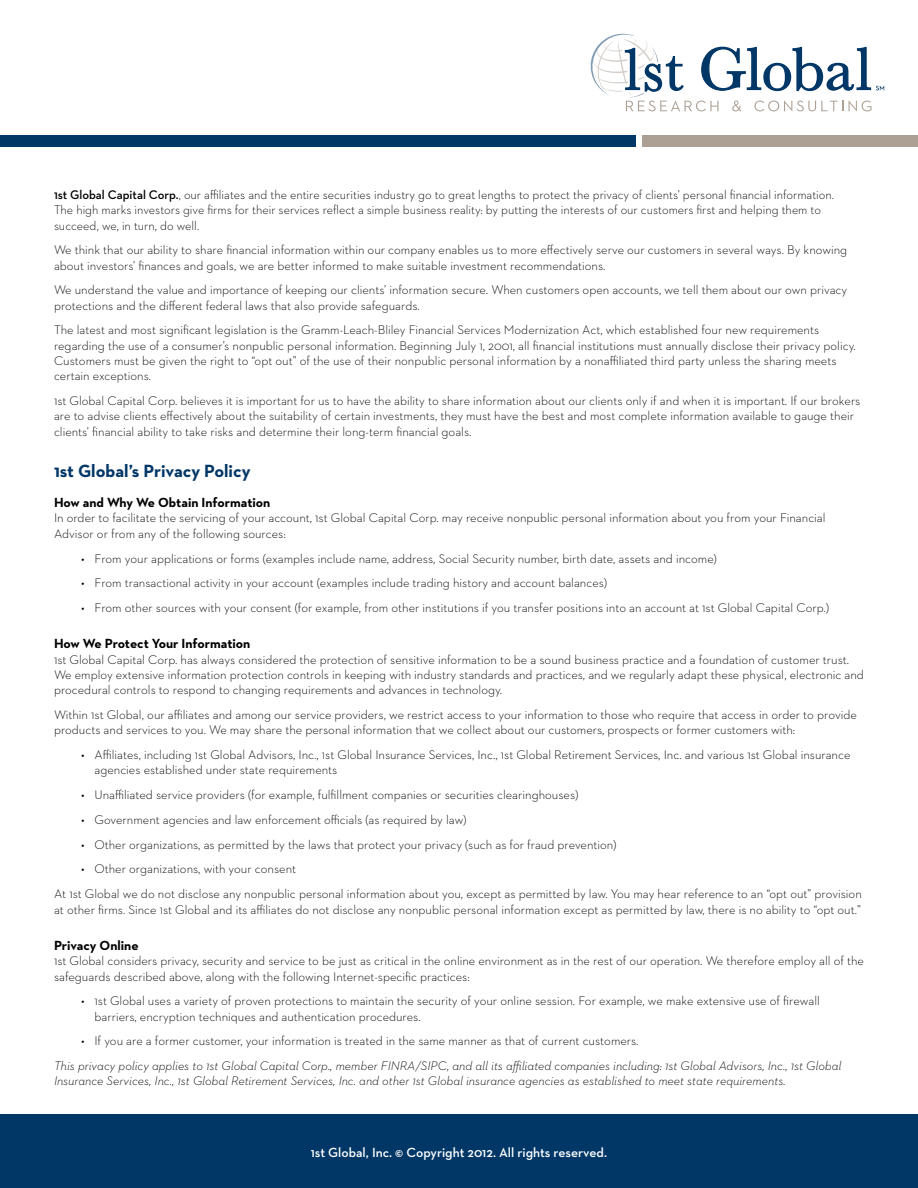
<style>
.page{position:relative;width:918px;height:1188px;background:#fff}
.page>*{position:absolute;margin:0;border:0;box-sizing:border-box;transform-origin:0 0}
.t1{font:700 18px "Neutraface 2 Text";color:#003767}
.t2{font:700 13.5px "Neutraface 2 Text";color:#000}
.t3{font:600 13.5px "Neutraface 2 Text";color:#fff}
.t4{font:300 12.75px/15.3px "Neutraface 2 Text";color:#000}
.t5{font:italic 300 12.75px/15.3px "Neutraface 2 Text";color:#000}
.s1{font-weight:600}
</style>
<div class="page">
<svg style="left:591px;top:34px;width:293px;height:77px"></svg>
<div style="left:0;top:135px;width:635px;height:12px;background:#003767"></div>
<div style="left:643px;top:135px;width:275px;height:12px;background:#aca095"></div>
<div style="left:0;top:1115px;width:918px;height:73px;background:#003767"></div>
<p class="t4" style="left:54px;top:187px;width:782px"><span class="s1">1st Global Capital Corp.</span>, our affiliates and the entire securities industry go to great lengths to protect the privacy of clients’ personal financial information.<br>The high marks investors give firms for their services reflect a simple business reality: by putting the interests of our customers first and helping them to succeed, we, in turn, do well.</p>
<p class="t4" style="left:54px;top:242px;width:795px">We think that our ability to share financial information within our company enables us to more effectively serve our customers in several ways. By knowing about investors’ finances and goals, we are better informed to make suitable investment recommendations.</p>
<p class="t4" style="left:54px;top:282px;width:795px">We understand the value and importance of keeping our clients’ information secure. When customers open accounts, we tell them about our own privacy protections and the different federal laws that also provide safeguards.</p>
<p class="t4" style="left:54px;top:322px;width:803px">The latest and most significant legislation is the Gramm-Leach-Bliley Financial Services Modernization Act, which established four new requirements regarding the use of a consumer’s nonpublic personal information. Beginning July 1, 2001, all financial institutions must annually disclose their privacy policy.<br>Customers must be given the right to “opt out” of the use of their nonpublic personal information by a nonaffiliated third party unless the sharing meets certain exceptions.</p>
<p class="t4" style="left:54px;top:393px;width:808px">1st Global Capital Corp. believes it is important for us to have the ability to share information about our clients only if and when it is important. If our brokers are to advise clients effectively about the suitability of certain investments, they must have the best and most complete information available to gauge their clients’ financial ability to take risks and determine their long-term financial goals.</p>
<h1 class="t1" style="left:54px;top:460px;width:198px">1st Global’s Privacy Policy</h1>
<p class="t2" style="left:54px;top:494px;width:218px">How and Why We Obtain Information</p>
<p class="t4" style="left:54px;top:510px;width:773px">In order to facilitate the servicing of your account, 1st Global Capital Corp. may receive nonpublic personal information about you from your Financial<br>Advisor or from any of the following sources:</p>
<p class="t4" style="left:81px;top:550px;width:637px">• From your applications or forms (examples include name, address, Social Security number, birth date, assets and income)</p>
<p class="t4" style="left:81px;top:575px;width:528px">• From transactional activity in your account (examples include trading history and account balances)</p>
<p class="t4" style="left:81px;top:600px;width:750px">• From other sources with your consent (for example, from other institutions if you transfer positions into an account at 1st Global Capital Corp.)</p>
<p class="t2" style="left:54px;top:635px;width:198px">How We Protect Your Information</p>
<p class="t4" style="left:54px;top:652px;width:811px">1st Global Capital Corp. has always considered the protection of sensitive information to be a sound business practice and a foundation of customer trust.<br>We employ extensive information protection controls in keeping with industry standards and practices, and we regularly adapt these physical, electronic and procedural controls to respond to changing requirements and advances in technology.</p>
<p class="t4" style="left:54px;top:707px;width:804px">Within 1st Global, our affiliates and among our service providers, we restrict access to your information to those who require that access in order to provide products and services to you. We may share the personal information that we collect about our customers, prospects or former customers with:</p>
<p class="t4" style="left:95px;top:747px;width:758px;text-indent:-14px">• Affiliates, including 1st Global Advisors, Inc., 1st Global Insurance Services, Inc., 1st Global Retirement Services, Inc. and various 1st Global insurance agencies established under state requirements</p>
<p class="t4" style="left:81px;top:787px;width:499px">• Unaffiliated service providers (for example, fulfillment companies or securities clearinghouses)</p>
<p class="t4" style="left:81px;top:812px;width:387px">• Government agencies and law enforcement officials (as required by law)</p>
<p class="t4" style="left:81px;top:837px;width:537px">• Other organizations, as permitted by the laws that protect your privacy (such as for fraud prevention)</p>
<p class="t4" style="left:54px;top:857px;width:809px;line-height:24.8px;text-indent:27px">• Other organizations, with your consent<br>At 1st Global we do not disclose any nonpublic personal information about you, except as permitted by law. You may hear reference to an “opt out” provision</p>
<p class="t4" style="left:54px;top:901px;width:808px">at other firms. Since 1st Global and its affiliates do not disclose any nonpublic personal information except as permitted by law, there is no ability to “opt out.”</p>
<p class="t2" style="left:54px;top:937px;width:86px">Privacy Online</p>
<p class="t4" style="left:54px;top:953px;width:812px">1st Global considers privacy, security and service to be just as critical in the online environment as in the rest of our operation. We therefore employ all of the safeguards described above, along with the following Internet-specific practices:</p>
<p class="t4" style="left:95px;top:993px;width:727px;text-indent:-14px">• 1st Global uses a variety of proven protections to maintain the security of your online session. For example, we make extensive use of firewall barriers, encryption techniques and authentication procedures.</p>
<p class="t4" style="left:81px;top:1033px;width:559px">• If you are a former customer, your information is treated in the same manner as that of current customers.</p>
<p class="t5" style="left:54px;top:1058px;width:789px">This privacy policy applies to 1st Global Capital Corp., member FINRA/SIPC, and all its affiliated companies including: 1st Global Advisors, Inc., 1st Global<br>Insurance Services, Inc., 1st Global Retirement Services, Inc. and other 1st Global insurance agencies as established to meet state requirements.</p>
<p class="t3" style="left:311px;top:1143px;width:298px">1st Global, Inc. © Copyright 2012. All rights reserved.</p>
</div>
